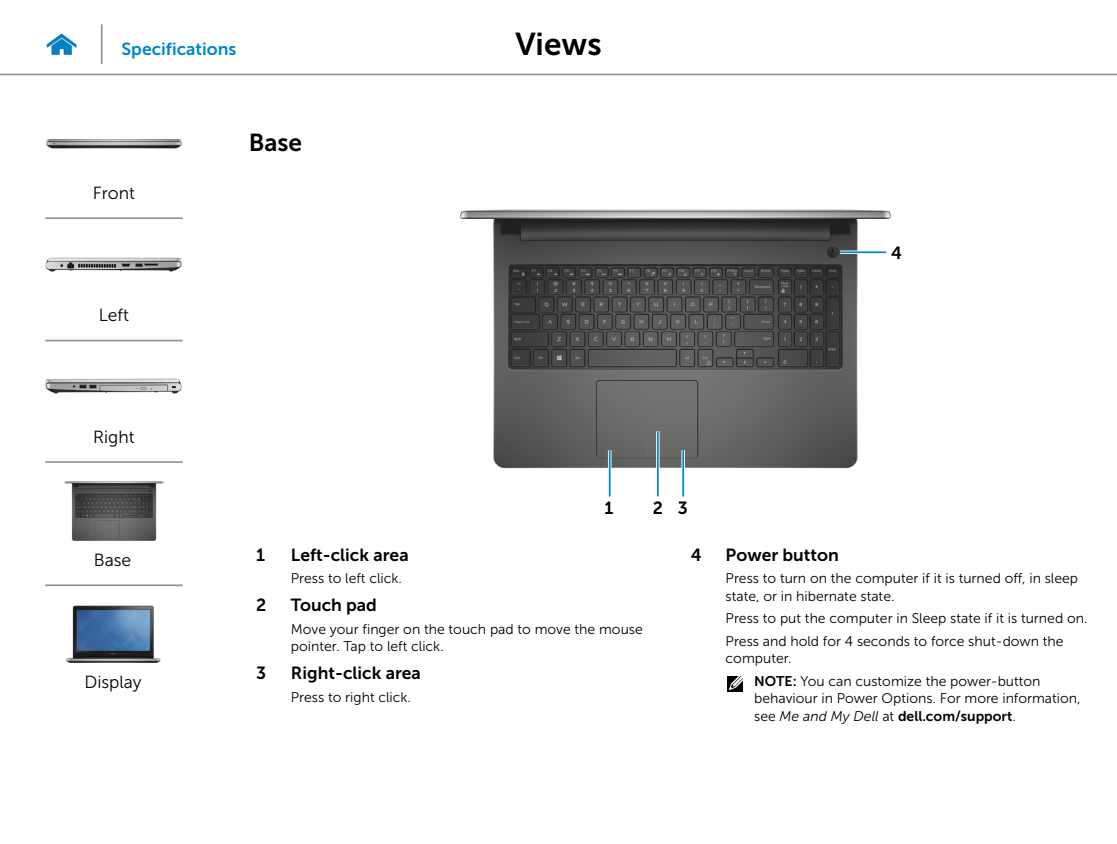
<style>
.page{position:relative;width:1117px;height:844px;background:#fff}
.page>*{position:absolute;margin:0;border:0;box-sizing:border-box;transform-origin:0 0}
.Head1{font:31.5px "Museo Sans For Dell 700";color:#000}
.Head2{font:24.5px "Museo Sans For Dell 700";color:#000}
.Callout_Head{font:17.5px "Museo Sans For Dell 700";color:#000}
.Image_Title{font:17.5px "Museo Sans For Dell 300";color:#000}
.Hyperlink{font:17.5px "Museo Sans For Dell 700";color:#0087cc}
.Callout-L{font:17.5px "Museo Sans For Dell 700";color:#000}
.Callout_description{font:14px/17.5px "Museo Sans For Dell 300";color:#000}
.Note{font:14px/17.5px "Museo Sans For Dell 300";color:#000}
.s1{font-family:"Museo Sans For Dell 700"}
.s2{font-style:italic}
</style>
<div class="page">
<hr style="left:0;top:74px;width:1116px;height:1px;background:#939598">
<img style="left:46px;top:33px;width:31px;height:23px">
<div style="left:726px;top:675px;width:16px;height:16px;background:#000"></div>
<svg style="left:728px;top:675px;width:15px;height:15px"></svg>
<img style="left:459px;top:209px;width:433px;height:263px">
<svg style="left:839px;top:250px;width:47px;height:4px"></svg>
<hr style="left:839px;top:251px;width:47px;height:2px;background:#0087cc">
<hr style="left:656px;top:431px;width:3px;height:65px;background:#fff">
<hr style="left:656px;top:431px;width:2px;height:65px;background:#0087cc">
<hr style="left:681px;top:450px;width:3px;height:46px;background:#fff">
<hr style="left:682px;top:450px;width:2px;height:46px;background:#0087cc">
<svg style="left:607px;top:450px;width:4px;height:46px"></svg>
<hr style="left:608px;top:450px;width:2px;height:46px;background:#0087cc">
<hr style="left:101px;top:24px;width:2px;height:40px;background:#939598">
<img style="left:46px;top:139px;width:136px;height:10px">
<img style="left:45px;top:257px;width:137px;height:15px">
<img style="left:45px;top:378px;width:137px;height:16px">
<img style="left:64px;top:481px;width:100px;height:59px">
<img style="left:66px;top:605px;width:95px;height:57px">
<hr style="left:45px;top:217px;width:138px;height:2px;background:#939598">
<hr style="left:45px;top:339px;width:138px;height:2px;background:#939598">
<hr style="left:45px;top:461px;width:138px;height:2px;background:#939598">
<hr style="left:45px;top:584px;width:138px;height:2px;background:#939598">
<p class="Hyperlink" style="left:122px;top:39px;width:116px">Specifications</p>
<p class="Head1" style="left:515px;top:26px;width:88px">Views</p>
<p class="Image_Title" style="left:93px;top:183px;width:44px">Front</p>
<p class="Image_Title" style="left:99px;top:305px;width:32px">Left</p>
<p class="Image_Title" style="left:93px;top:428px;width:43px">Right</p>
<p class="Image_Title" style="left:94px;top:550px;width:39px">Base</p>
<p class="Image_Title" style="left:84px;top:672px;width:59px">Display</p>
<p class="Head2" style="left:249px;top:128px;width:55px">Base</p>
<p class="Callout-L" style="left:604px;top:498px;width:10px">1</p>
<p class="Callout-L" style="left:652px;top:498px;width:12px">2</p>
<p class="Callout-L" style="left:677px;top:498px;width:12px">3</p>
<p class="Callout-L" style="left:890px;top:243px;width:12px">4</p>
<p class="Callout_Head" style="left:256px;top:544px;width:10px">1</p>
<p class="Callout_Head" style="left:291px;top:544px;width:119px">Left-click area</p>
<p class="Callout_description" style="left:291px;top:569px;width:113px">Press to left click.</p>
<p class="Callout_Head" style="left:256px;top:595px;width:12px">2</p>
<p class="Callout_Head" style="left:291px;top:595px;width:87px">Touch pad</p>
<p class="Callout_description" style="left:291px;top:620px;width:353px">Move your finger on the touch pad to move the mouse pointer. Tap to left click.</p>
<p class="Callout_Head" style="left:256px;top:663px;width:12px">3</p>
<p class="Callout_Head" style="left:291px;top:663px;width:131px">Right-click area</p>
<p class="Callout_description" style="left:291px;top:688px;width:122px">Press to right click.</p>
<p class="Callout_Head" style="left:690px;top:544px;width:12px">4</p>
<p class="Callout_Head" style="left:725px;top:544px;width:115px">Power button</p>
<p class="Callout_description" style="left:725px;top:569px;width:354px">Press to turn on the computer if it is turned off, in sleep state, or in hibernate state.</p>
<p class="Callout_description" style="left:725px;top:609px;width:363px">Press to put the computer in Sleep state if it is turned on.</p>
<p class="Callout_description" style="left:725px;top:632px;width:339px">Press and hold for 4 seconds to force shut‑down the computer.</p>
<p class="Note" style="left:754px;top:672px;width:328px"><span class="s1">NOTE:</span> You can customize the power‑button behaviour in Power Options. For more information, see <span class="s2">Me and My Dell</span> at <span class="s1">dell.com/support</span>.</p>
</div>
